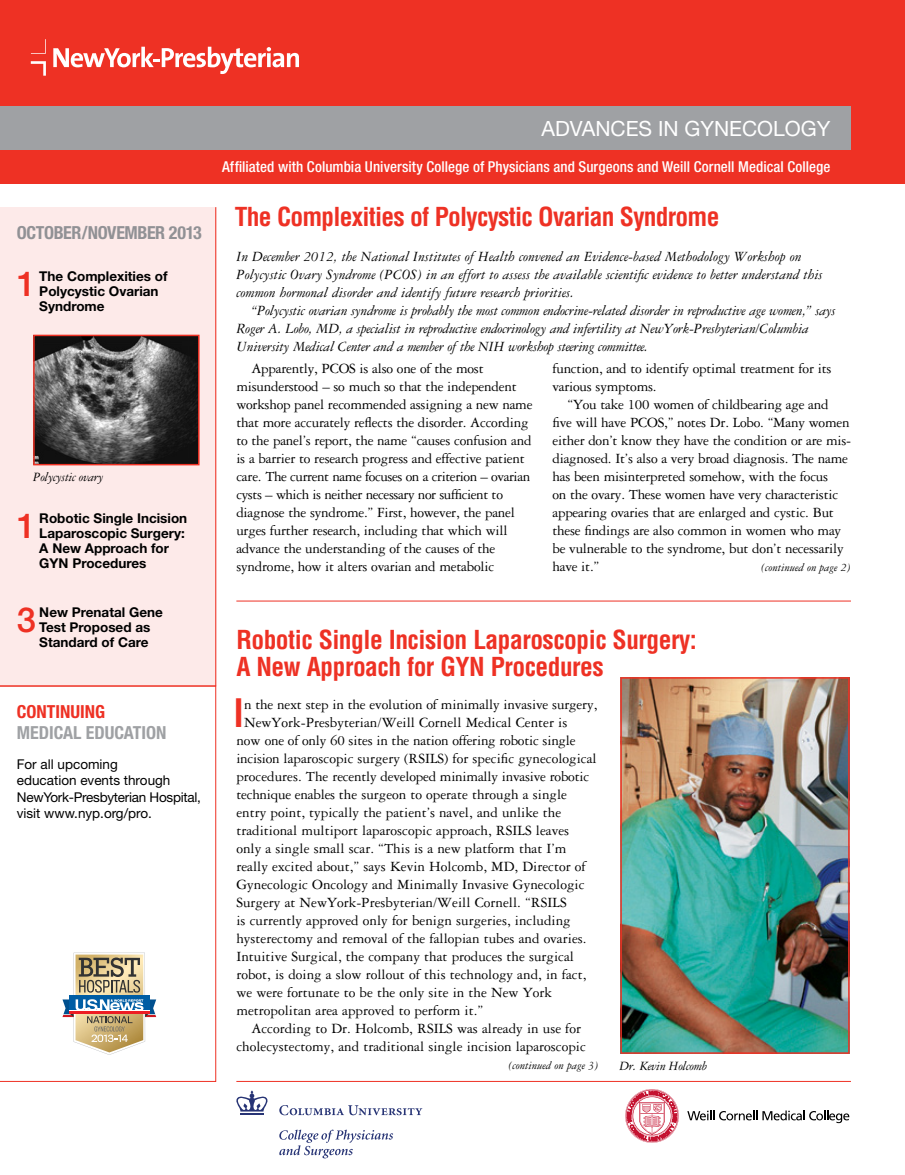
<style>
.page{position:relative;width:905px;height:1175px;background:#fff}
.page>*{position:absolute;margin:0;border:0;box-sizing:border-box;transform-origin:0 0}
.t1{font:500 40.2px "Helvetica Neue";color:#ee3124}
.t2{font:500 34.5px "Helvetica Neue";color:#ee3124}
.t3{font:700 condensed 25.5px/27px "Helvetica";letter-spacing:-.02em;color:#ee3124}
.t4{font:21px "Helvetica Neue";color:#fff}
.t5{font:700 condensed 18px "Helvetica Neue";letter-spacing:-.02em;color:#919195}
.t6{font:700 condensed 18px "Helvetica Neue";color:#9fa1a4}
.t7{font:700 condensed 18px "Helvetica Neue";color:#ee3124}
.t8{font:15px/18px "Garamond Three";letter-spacing:-.015em;color:#000}
.t9{font:italic 15px/18px "Garamond Three";letter-spacing:-.015em;color:#000}
.t10{font:500 condensed 15px "Helvetica Neue";letter-spacing:.005em;color:#fff}
.t11{font:700 13.5px/15px "Helvetica Neue";color:#000}
.t12{font:13.5px/16.5px "Helvetica Neue";color:#000}
.t13{font:italic 13.5px "Garamond Three";letter-spacing:-.02em;color:#000}
.t14{font:italic 12px "Garamond Three";color:#000}
</style>
<div class="page">
<div style="left:0;top:0;width:904px;height:184px;background:#ee3124"></div>
<svg style="left:53px;top:47px;width:246px;height:27px"></svg>
<svg style="left:31px;top:61px;width:15px;height:15px"></svg>
<svg style="left:31px;top:39px;width:15px;height:15px"></svg>
<svg style="left:687px;top:1110px;width:162px;height:13px"></svg>
<svg style="left:625px;top:1089px;width:54px;height:54px"></svg>
<hr style="left:240px;top:1113px;width:23px;height:2px;background:#273475">
<svg style="left:236px;top:1090px;width:32px;height:21px"></svg>
<svg style="left:279px;top:1105px;width:143px;height:10px"></svg>
<svg style="left:279px;top:1129px;width:114px;height:29px"></svg>
<svg style="left:0;top:207px;width:216px;height:875px"></svg>
<svg style="left:62px;top:952px;width:94px;height:102px"></svg>
<hr style="left:236px;top:1081px;width:614px;height:1px;background:#ee3124">
<div style="left:0;top:107px;width:850px;height:43px;background:#9fa1a4"></div>
<img style="left:623px;top:680px;width:223px;height:370px">
<div style="left:620px;top:677px;width:229px;height:376px;border:2px solid #ee3124"></div>
<hr style="left:236px;top:600px;width:614px;height:1px;background:#ee3124">
<img style="left:36px;top:338px;width:160px;height:124px">
<div style="left:33px;top:335px;width:166px;height:130px;border:2px solid #ee3124"></div>
<hr style="left:0;top:685px;width:216px;height:1px;background:#ee3124">
<p class="t5" style="left:17px;top:222px;width:186px">OCTOBER/NOVEMBER 2013</p>
<h2 class="t2" style="left:17px;top:263px;width:21px">1</h2>
<p class="t11" style="left:39px;top:268px;width:130px">The Complexities of<br>Polycystic Ovarian<br>Syndrome</p>
<p class="t13" style="left:33px;top:469px;width:72px">Polycystic ovary</p>
<h2 class="t2" style="left:17px;top:505px;width:21px">1</h2>
<p class="t11" style="left:39px;top:511px;width:149px">Robotic Single Incision<br>Laparoscopic Surgery:<br>A New Approach for<br>GYN Procedures</p>
<h2 class="t2" style="left:17px;top:599px;width:21px">3</h2>
<p class="t11" style="left:39px;top:604px;width:125px">New Prenatal Gene<br>Test Proposed as<br>Standard of Care</p>
<p class="t7" style="left:17px;top:700px;width:90px">CONTINUING</p>
<p class="t6" style="left:17px;top:721px;width:140px">MEDICAL EDUCATION</p>
<p class="t12" style="left:17px;top:755px;width:186px">For all upcoming<br>education events through<br>NewYork-Presbyterian Hospital, visit www.nyp.org/pro.</p>
<h3 class="t4" style="left:541px;top:116px;width:290px">Advan ces in GYNECOLOGY</h3>
<p class="t10" style="left:222px;top:157px;width:609px">Affiliated with Columbia University College of Physicians and Surgeons and Weill Cornell Medical College</p>
<h3 class="t3" style="left:235px;top:203px;width:486px">The Complexities of Polycystic Ovarian Syndrome</h3>
<p class="t9" style="left:236px;top:247px;width:587px">In December 2012, the National Institutes of Health convened an Evidence-based Methodology Workshop on<br>Polycystic Ovary Syndrome (PCOS) in an effort to assess the available scientific evidence to better understand this common hormonal disorder and identify future research priorities.</p>
<p class="t9" style="left:236px;top:301px;width:600px;text-indent:15px">“Polycystic ovarian syndrome is probably the most common endocrine-related disorder in reproductive age women,” says<br>Roger A. Lobo, MD, a specialist in reproductive endocrinology and infertility at NewYork-Presbyterian/Columbia<br>University Medical Center and a member of the NIH workshop steering committee.</p>
<p class="t8" style="left:236px;top:360px;width:298px;text-indent:15px">Apparently, PCOS is also one of the most misunderstood – so much so that the independent workshop panel recommended assigning a new name that more accurately reflects the disorder. According to the panel’s report, the name “causes confusion and is a barrier to research progress and effective patient care. The current name focuses on a criterion – ovarian cysts – which is neither necessary nor sufficient to diagnose the syndrome.” First, however, the panel urges further research, including that which will advance the understanding of the causes of the syndrome, how it alters ovarian and metabolic</p>
<p class="t8" style="left:552px;top:360px;width:280px">function, and to identify optimal treatment for its various symptoms.</p>
<p class="t8" style="left:552px;top:396px;width:300px;text-indent:15px">“You take 100 women of childbearing age and five will have PCOS,” notes Dr. Lobo. “Many women either don’t know they have the condition or are mis&shy;diagnosed. It’s also a very broad diagnosis. The name has been misinterpreted somehow, with the focus<br>on the ovary. These women have very characteristic appearing ovaries that are enlarged and cystic. But these findings are also common in women who may be vulnerable to the syndrome, but don’t necessarily have it.”</p>
<p class="t14" style="left:761px;top:561px;width:91px">(continued on page 2)</p>
<h3 class="t3" style="left:236px;top:626px;width:462px">Robotic Single Incision Laparoscopic Surgery:<br>A New Approach for GYN Procedures</h3>
<h1 class="t1" style="left:233px;top:688px;width:13px">I</h1>
<p class="t8" style="left:244px;top:695px;width:355px">n the next step in the evolution of minimally invasive surgery,</p>
<p class="t8" style="left:244px;top:713px;width:325px">NewYork-Presbyterian/Weill Cornell Medical Center is</p>
<p class="t8" style="left:236px;top:731px;width:341px">now one of only 60 sites in the nation offering robotic single</p>
<p class="t8" style="left:236px;top:749px;width:362px">incision laparoscopic surgery (RSILS) for specific gynecological</p>
<p class="t8" style="left:236px;top:767px;width:354px">procedures. The recently developed minimally invasive robotic</p>
<p class="t8" style="left:236px;top:785px;width:332px">technique enables the surgeon to operate through a single</p>
<p class="t8" style="left:236px;top:803px;width:326px">entry point, typically the patient’s navel, and unlike the</p>
<p class="t8" style="left:236px;top:821px;width:334px">traditional multiport laparoscopic approach, RSILS leaves</p>
<p class="t8" style="left:236px;top:839px;width:331px">only a single small scar. “This is a new platform that I’m</p>
<p class="t8" style="left:236px;top:857px;width:351px">really excited about,” says Kevin Holcomb, MD, Director of</p>
<p class="t8" style="left:236px;top:875px;width:350px">Gynecologic Oncology and Minimally Invasive Gynecologic</p>
<p class="t8" style="left:236px;top:893px;width:332px">Surgery at NewYork-Presbyterian/Weill Cornell. “RSILS</p>
<p class="t8" style="left:236px;top:911px;width:336px">is currently approved only for benign surgeries, including</p>
<p class="t8" style="left:236px;top:929px;width:352px">hysterectomy and removal of the fallopian tubes and ovaries.</p>
<p class="t8" style="left:236px;top:947px;width:339px">Intuitive Surgical, the company that produces the surgical</p>
<p class="t8" style="left:236px;top:965px;width:351px">robot, is doing a slow rollout of this technology and, in fact,</p>
<p class="t8" style="left:236px;top:983px;width:317px">we were fortunate to be the only site in the New York</p>
<p class="t8" style="left:236px;top:1001px;width:248px">metropolitan area approved to perform it.”</p>
<p class="t8" style="left:251px;top:1019px;width:331px">According to Dr. Holcomb, RSILS was already in use for</p>
<p class="t8" style="left:236px;top:1037px;width:351px">cholecystectomy, and traditional single incision laparoscopic</p>
<p class="t14" style="left:508px;top:1058px;width:91px">(continued on page 3)</p>
<p class="t13" style="left:619px;top:1058px;width:89px">Dr. Kevin Holcomb</p>
</div>
